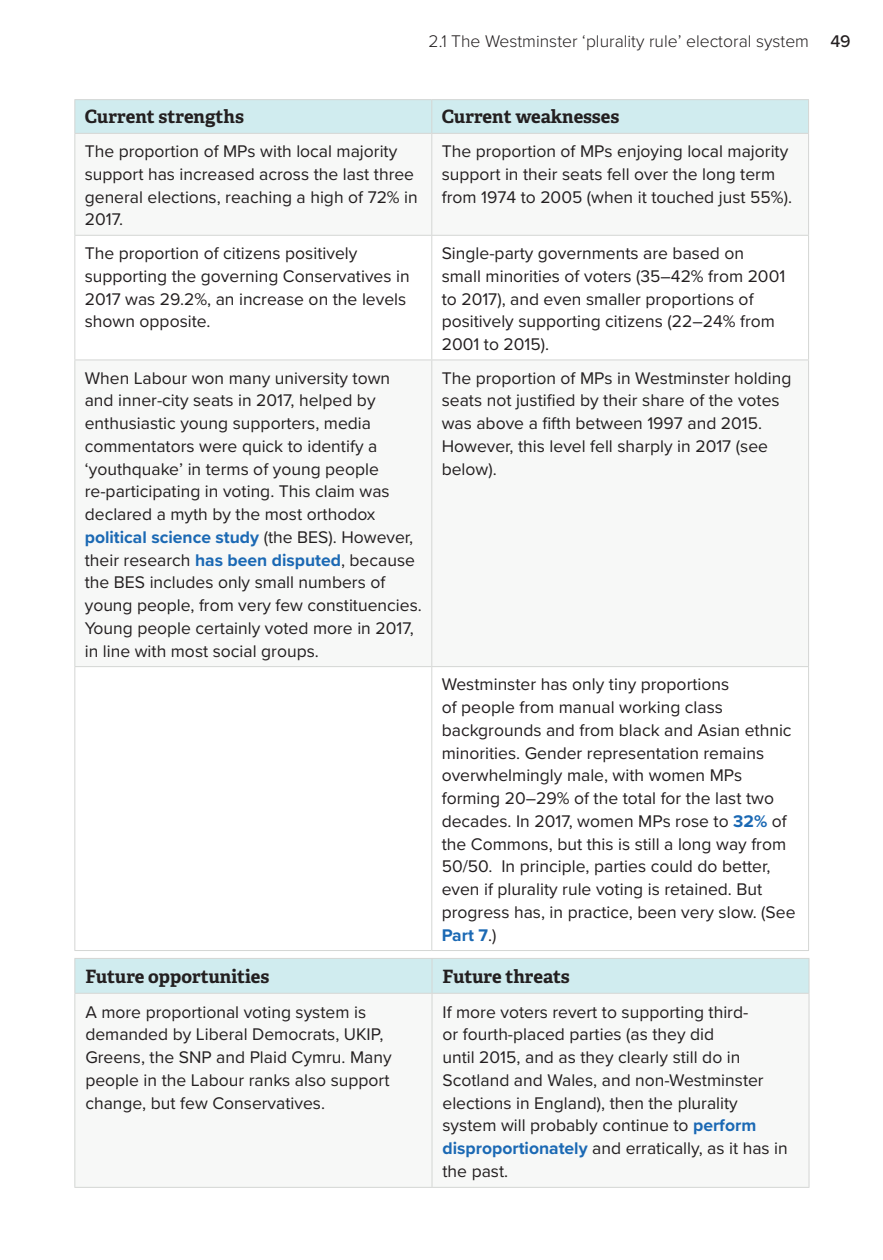
<style>
.page{position:relative;width:883px;height:1260px;background:#fff}
.page>*{position:absolute;margin:0;border:0;box-sizing:border-box;transform-origin:0 0}
.t1{font:700 18.38px "Adelle PE";letter-spacing:-.005em;color:#231f20}
.t2{font:17.5px/22.8px "Proxima Nova";color:#231f20}
.t3{font:300 17.5px "Proxima Nova";color:#231f20}
.s1{font-weight:500}
.s2{font-weight:700;color:#1b69b4}
</style>
<div class="page">
<div style="left:75px;top:100px;width:733px;height:33px;background:#d0ecef"></div>
<svg style="left:75px;top:134px;width:733px;height:532px"></svg>
<hr style="left:74px;top:99px;width:358px;height:1px;background:#d4d6d4">
<hr style="left:74px;top:100px;width:1px;height:33px;background:#d4d6d4">
<hr style="left:432px;top:99px;width:377px;height:1px;background:#d4d6d4">
<hr style="left:431px;top:100px;width:1px;height:33px;background:#d4d6d4">
<hr style="left:808px;top:100px;width:1px;height:33px;background:#d4d6d4">
<hr style="left:74px;top:133px;width:358px;height:1px;background:#d4d6d4">
<hr style="left:74px;top:134px;width:1px;height:101px;background:#d4d6d4">
<hr style="left:432px;top:133px;width:377px;height:1px;background:#d4d6d4">
<hr style="left:431px;top:134px;width:1px;height:101px;background:#d4d6d4">
<hr style="left:808px;top:134px;width:1px;height:101px;background:#d4d6d4">
<hr style="left:74px;top:235px;width:358px;height:1px;background:#d4d6d4">
<hr style="left:74px;top:236px;width:1px;height:124px;background:#d4d6d4">
<hr style="left:432px;top:235px;width:377px;height:1px;background:#d4d6d4">
<hr style="left:431px;top:236px;width:1px;height:124px;background:#d4d6d4">
<hr style="left:808px;top:236px;width:1px;height:124px;background:#d4d6d4">
<hr style="left:74px;top:360px;width:358px;height:1px;background:#d4d6d4">
<hr style="left:74px;top:360px;width:1px;height:306px;background:#d4d6d4">
<hr style="left:432px;top:360px;width:377px;height:1px;background:#d4d6d4">
<hr style="left:431px;top:360px;width:1px;height:306px;background:#d4d6d4">
<hr style="left:808px;top:360px;width:1px;height:306px;background:#d4d6d4">
<hr style="left:74px;top:666px;width:358px;height:1px;background:#d4d6d4">
<hr style="left:74px;top:667px;width:1px;height:283px;background:#d4d6d4">
<hr style="left:432px;top:666px;width:377px;height:1px;background:#d4d6d4">
<hr style="left:431px;top:667px;width:1px;height:283px;background:#d4d6d4">
<hr style="left:808px;top:667px;width:1px;height:283px;background:#d4d6d4">
<hr style="left:74px;top:950px;width:358px;height:1px;background:#d4d6d4">
<hr style="left:432px;top:950px;width:377px;height:1px;background:#d4d6d4">
<div style="left:75px;top:959px;width:734px;height:34px;background:#d0ecef"></div>
<svg style="left:75px;top:994px;width:734px;height:193px"></svg>
<hr style="left:74px;top:958px;width:358px;height:1px;background:#d4d6d4">
<hr style="left:74px;top:959px;width:1px;height:34px;background:#d4d6d4">
<hr style="left:432px;top:958px;width:377px;height:1px;background:#d4d6d4">
<hr style="left:432px;top:959px;width:1px;height:34px;background:#d4d6d4">
<hr style="left:809px;top:959px;width:1px;height:34px;background:#d4d6d4">
<hr style="left:74px;top:993px;width:358px;height:1px;background:#d4d6d4">
<hr style="left:74px;top:994px;width:1px;height:193px;background:#d4d6d4">
<hr style="left:432px;top:993px;width:377px;height:1px;background:#d4d6d4">
<hr style="left:432px;top:994px;width:1px;height:193px;background:#d4d6d4">
<hr style="left:809px;top:994px;width:1px;height:193px;background:#d4d6d4">
<hr style="left:74px;top:1187px;width:358px;height:1px;background:#d4d6d4">
<hr style="left:432px;top:1187px;width:377px;height:1px;background:#d4d6d4">
<p class="t3" style="left:429px;top:28px;width:424px">2.1 The Westminster ‘plurality rule’ electoral system <span class="s1">49</span></p>
<p class="t1" style="left:85px;top:104px;width:161px">Current strengths</p>
<p class="t1" style="left:442px;top:104px;width:179px">Current weaknesses</p>
<p class="t2" style="left:85px;top:139px;width:335px">The proportion of MPs with local majority support has increased across the last three general elections, reaching a high of 72% in 2017.</p>
<p class="t2" style="left:442px;top:139px;width:352px">The proportion of MPs enjoying local majority support in their seats fell over the long term from 1974 to 2005 (when it touched just 55%).</p>
<p class="t2" style="left:85px;top:241px;width:326px">The proportion of citizens positively supporting the governing Conservatives in 2017 was 29.2%, an increase on the levels shown opposite.</p>
<p class="t2" style="left:442px;top:241px;width:345px">Single-party governments are based on small minorities of voters (35–42% from 2001 to 2017), and even smaller proportions of positively supporting citizens (22–24% from 2001 to 2015).</p>
<p class="t2" style="left:85px;top:366px;width:339px">When Labour won many university town and inner-city seats in 2017, helped by enthusiastic young supporters, media commentators were quick to identify a ‘youthquake’ in terms of young people re-participating in voting. This claim was declared a myth by the most orthodox <span class="s2">political science study</span> (the BES). However, their research <span class="s2">has been disputed</span>, because the BES includes only small numbers of young people, from very few constituencies.<br>Young people certainly voted more in 2017, in line with most social groups.</p>
<p class="t2" style="left:442px;top:366px;width:351px">The proportion of MPs in Westminster holding seats not justified by their share of the votes was above a fifth between 1997 and 2015.<br>However, this level fell sharply in 2017 (see below).</p>
<p class="t2" style="left:442px;top:672px;width:355px">Westminster has only tiny proportions<br>of people from manual working class backgrounds and from black and Asian ethnic minorities. Gender representation remains overwhelmingly male, with women MPs forming 20–29% of the total for the last two decades. In 2017, women MPs rose to <span class="s2">32%</span> of the Commons, but this is still a long way from 50/50. In principle, parties could do better, even if plurality rule voting is retained. But progress has, in practice, been very slow. (See <span class="s2">Part 7</span>.)</p>
<p class="t1" style="left:85px;top:963px;width:185px">Future opportunities</p>
<p class="t1" style="left:443px;top:963px;width:129px">Future threats</p>
<p class="t2" style="left:85px;top:1000px;width:308px">A more proportional voting system is demanded by Liberal Democrats, UKIP, Greens, the SNP and Plaid Cymru. Many people in the Labour ranks also support change, but few Conservatives.</p>
<p class="t2" style="left:443px;top:1000px;width:347px">If more voters revert to supporting third-<br>or fourth-placed parties (as they did<br>until 2015, and as they clearly still do in Scotland and Wales, and non-Westminster elections in England), then the plurality system will probably continue to <span class="s2">perform disproportionately</span> and erratically, as it has in the past.</p>
</div>
